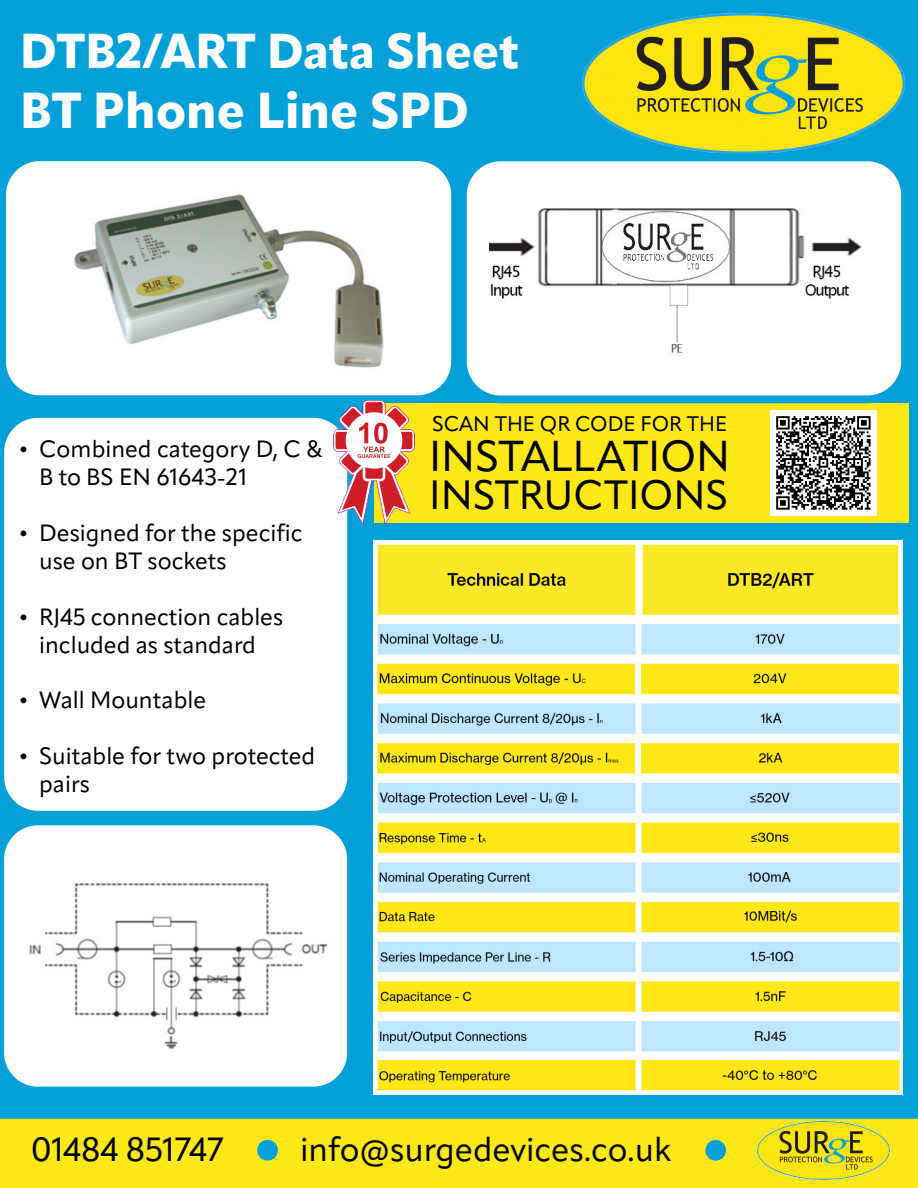
<style>
.page{position:relative;width:918px;height:1188px;background:#01a0d8}
.page>*{position:absolute;margin:0;border:0;box-sizing:border-box;transform-origin:0 0}
.t1{font:800 49.95px "Apparat";color:#fff}
.t2{font:800 48.45px "Apparat";color:#fff}
.t3{font:42.75px "Apparat";color:#000}
.t4{font:40.35px "Apparat";color:#000}
.t5{font:33.15px "Apparat";color:#000}
.t6{font:33px "Apparat";color:#000}
.t7{font:23.25px/27.9px "Apparat";color:#000}
.t8{font:20.85px "Apparat";color:#000}
.s1{font-family:"Times New Roman"}
</style>
<div class="page">
<div style="left:374px;top:403px;width:535px;height:120px;background:#ffe817"></div>
<img style="left:582px;top:14px;width:323px;height:135px">
<div style="left:0;top:1118px;width:918px;height:70px;background:#ffe817"></div>
<div style="left:257px;top:1140px;width:21px;height:21px;background:#01a0d8;border-radius:50%"></div>
<div style="left:705px;top:1140px;width:21px;height:21px;background:#01a0d8;border-radius:50%"></div>
<img style="left:757px;top:1122px;width:133px;height:57px">
<svg style="left:466px;top:149px;width:436px;height:255px"></svg>
<img style="left:771px;top:410px;width:105px;height:106px">
<img style="left:373px;top:541px;width:530px;height:553px">
<div style="left:5px;top:161px;width:447px;height:235px;background:#fff"></div>
<div style="left:4px;top:417px;width:344px;height:394px;background:#fff"></div>
<img style="left:311px;top:378px;width:126px;height:169px">
<img style="left:68px;top:178px;width:322px;height:201px">
<img style="left:489px;top:185px;width:387px;height:188px">
<div style="left:4px;top:825px;width:344px;height:262px;background:#fff"></div>
<img style="left:12px;top:856px;width:320px;height:201px">
<h2 class="t2" style="left:20px;top:21px;width:501px">DTB2/ART Data Sheet</h2>
<h1 class="t1" style="left:20px;top:80px;width:450px">BT Phone Line SPD</h1>
<p class="t7" style="left:39px;top:435px;width:285px;text-indent:-20px"><span class="s1">•</span> Combined category D, C &amp;<br>B to BS EN 61643-21</p>
<p class="t7" style="left:39px;top:519px;width:265px;text-indent:-20px"><span class="s1">•</span> Designed for the specific use on BT sockets</p>
<p class="t7" style="left:19px;top:603px;width:266px;text-align:center"><span class="s1">•</span> RJ45 connection cables included as standard</p>
<p class="t7" style="left:19px;top:686px;width:188px"><span class="s1">•</span> Wall Mountable</p>
<p class="t7" style="left:39px;top:742px;width:278px;text-indent:-20px"><span class="s1">•</span> Suitable for two protected pairs</p>
<p class="t8" style="left:432px;top:411px;width:297px">SCAN THE QR CODE FOR THE</p>
<h3 class="t3" style="left:429px;top:431px;width:303px">INSTALLATION</h3>
<h3 class="t4" style="left:429px;top:471px;width:300px">INSTRUCTIONS</h3>
<h3 class="t5" style="left:31px;top:1129px;width:194px">01484 851747</h3>
<h3 class="t6" style="left:300px;top:1129px;width:373px">info@surgedevices.co.uk</h3>
</div>
